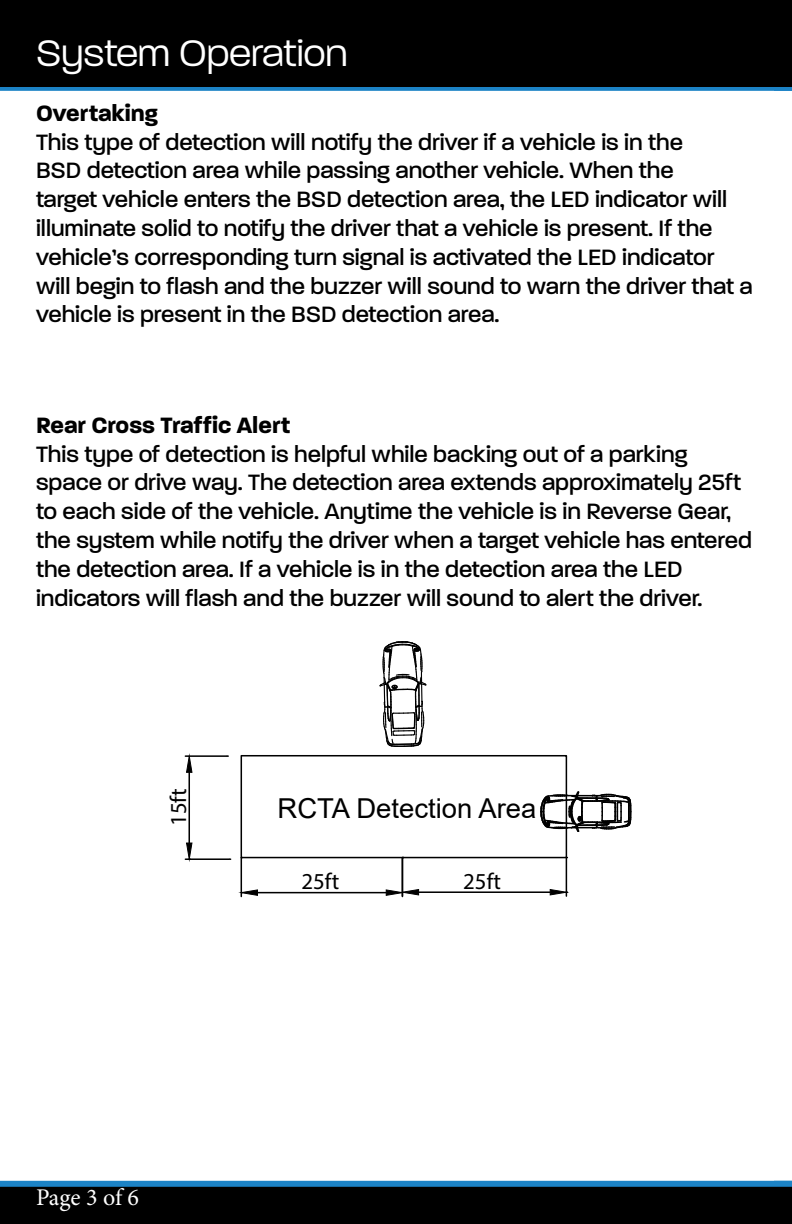
<style>
.page{position:relative;width:792px;height:1224px;background:#fff}
.page>*{position:absolute;margin:0;border:0;box-sizing:border-box;transform-origin:0 0}
.t1{font:300 40px "Paralucent";color:#fff}
.t2{font:27.4px "Arial";color:#000}
.t3{font:500 24px/28.8px "Paralucent";color:#000}
.t4{font:700 24px "Paralucent";color:#000}
.t5{font:24px "Minion Pro";letter-spacing:-.01em;color:#fff}
.t6{font:22.8px "Myriad Pro";color:#000}
</style>
<div class="page">
<div style="left:0;top:1183px;width:792px;height:41px;background:#000"></div>
<div style="left:0;top:1181px;width:792px;height:6px;background:#1c83c6"></div>
<svg style="left:0;top:86px;width:774px;height:5px;background:#1d6ca0"></svg>
<div style="left:0;top:0;width:792px;height:86px;background:#000"></div>
<svg style="left:774px;top:86px;width:18px;height:5px"></svg>
<hr style="left:185px;top:755px;width:42px;height:2px;background:#000">
<hr style="left:185px;top:858px;width:44px;height:2px;background:#000">
<hr style="left:188px;top:772px;width:2px;height:71px;background:#000">
<svg style="left:186px;top:754px;width:6px;height:19px"></svg>
<svg style="left:540px;top:791px;width:92px;height:42px"></svg>
<div style="left:241px;top:755px;width:326px;height:103px;border:2px solid #000"></div>
<hr style="left:402px;top:858px;width:1px;height:39px;background:#000">
<hr style="left:241px;top:858px;width:1px;height:39px;background:#000">
<hr style="left:257px;top:892px;width:129px;height:1px;background:#000">
<hr style="left:566px;top:858px;width:1px;height:38px;background:#000">
<hr style="left:419px;top:891px;width:131px;height:2px;background:#000">
<svg style="left:386px;top:889px;width:33px;height:7px"></svg>
<svg style="left:379px;top:641px;width:48px;height:106px"></svg>
<svg style="left:186px;top:843px;width:6px;height:19px"></svg>
<svg style="left:239px;top:890px;width:19px;height:6px"></svg>
<svg style="left:550px;top:889px;width:19px;height:6px"></svg>
<h1 class="t1" style="left:36px;top:30px;width:313px">System Operation</h1>
<p class="t4" style="left:36px;top:99px;width:123px">Overtaking</p>
<p class="t3" style="left:36px;top:127px;width:718px">This type of detection will notify the driver if a vehicle is in the<br>BSD detection area while passing another vehicle. When the<br>target vehicle enters the BSD detection area, the LED indicator will illuminate solid to notify the driver that a vehicle is present. If the vehicle’s corresponding turn signal is activated the LED indicator will begin to flash and the buzzer will sound to warn the driver that a vehicle is present in the BSD detection area.</p>
<p class="t4" style="left:36px;top:411px;width:256px">Rear Cross Traffic Alert</p>
<p class="t3" style="left:36px;top:439px;width:718px">This type of detection is helpful while backing out of a parking space or drive way. The detection area extends approximately 25ft to each side of the vehicle. Anytime the vehicle is in Reverse Gear, the system while notify the driver when a target vehicle has entered the detection area. If a vehicle is in the detection area the LED indicators will flash and the buzzer will sound to alert the driver.</p>
<p class="t6" style="left:164px;top:826px;width:39px;rotate:-90deg">15ft</p>
<p class="t2" style="left:278px;top:789px;width:260px">RCTA Detection Area</p>
<p class="t6" style="left:301px;top:868px;width:39px">25ft</p>
<p class="t6" style="left:463px;top:868px;width:39px">25ft</p>
<p class="t5" style="left:36px;top:1182px;width:105px">Page 3 of 6</p>
</div>
